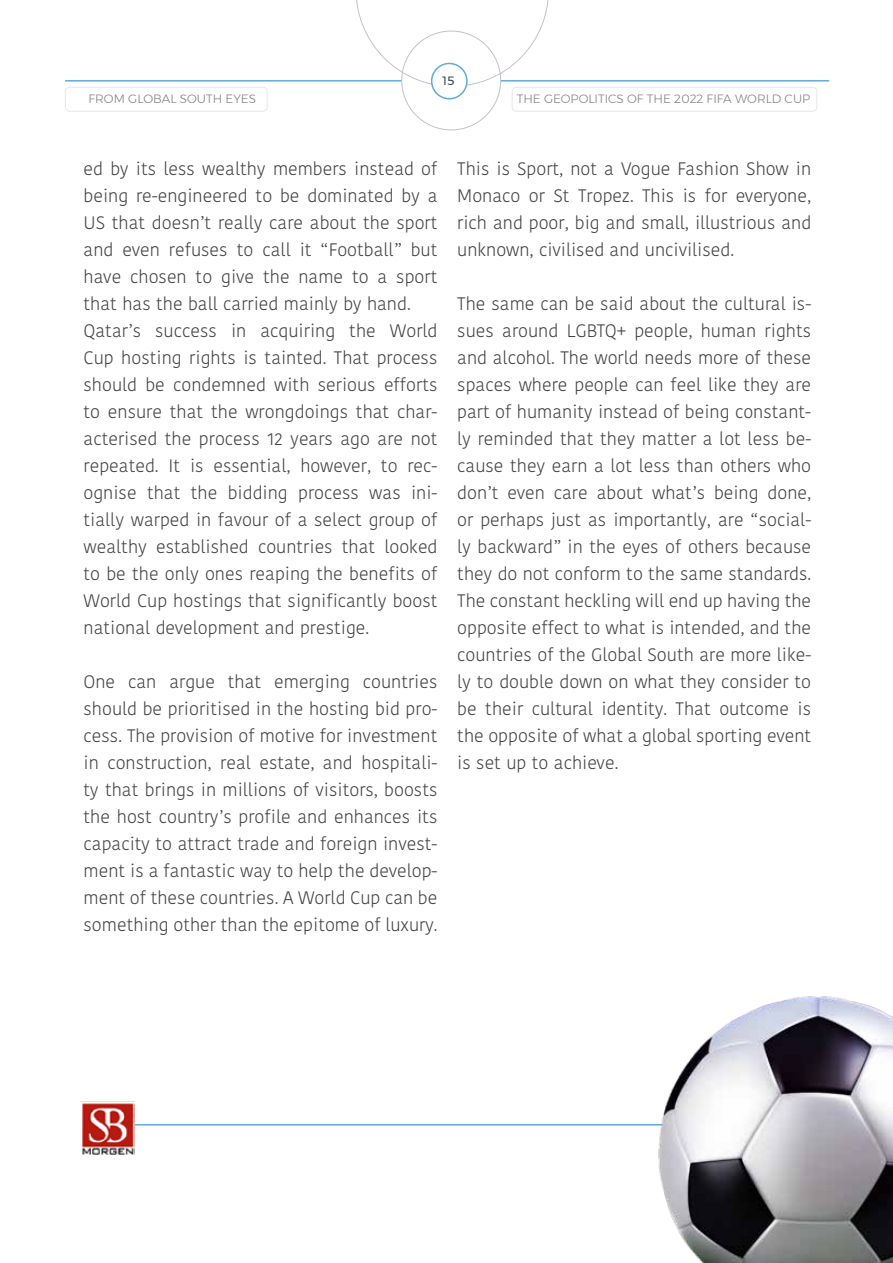
<style>
.page{position:relative;width:893px;height:1263px;background:#fff}
.page>*{position:absolute;margin:0;border:0;box-sizing:border-box;transform-origin:0 0}
.t1{font:300 18px/27px "Kohinoor Telugu";color:#414042;text-align:justify}
.t2{font:300 12px "Montserrat";color:#808285}
.t3{font:12px "Montserrat";color:#394454}
</style>
<div class="page">
<hr style="left:129px;top:1124px;width:542px;height:1px;background:#5dadd7">
<img style="left:81px;top:1101px;width:53px;height:54px">
<img style="left:624px;top:996px;width:269px;height:267px">
<hr style="left:65px;top:80px;width:764px;height:2px;background:#5dadd7">
<svg style="left:346px;top:0;width:212px;height:131px"></svg>
<div style="left:432px;top:63px;width:35px;height:36px;background:#fff;border-radius:50%"></div>
<div style="left:431px;top:63px;width:37px;height:36px;border:2px solid #5dadd7;border-radius:50%"></div>
<div style="left:65px;top:87px;width:202px;height:24px;border:1px solid #e6e7e8;border-radius:4px"></div>
<div style="left:512px;top:87px;width:305px;height:24px;border:1px solid #e6e7e8;border-radius:4px"></div>
<p class="t3" style="left:443px;top:72px;width:13px">15</p>
<p class="t2" style="left:89px;top:90px;width:169px">FROM GLOBAL SOUTH EYES</p>
<p class="t2" style="left:517px;top:90px;width:295px">THE GEOPOLITICS OF THE 2022 FIFA WORLD CUP</p>
<p class="t1" style="left:84px;top:155px;width:355px;text-align:left">ed by its less wealthy members instead of being re-engineered to be dominated by a US that doesn’t really care about the sport and even refuses to call it “Football” but have chosen to give the name to a sport that has the ball carried mainly by hand.<br>Qatar’s success in acquiring the World Cup hosting rights is tainted. That process should be condemned with serious efforts to ensure that the wrongdoings that char&shy;acterised the process 12 years ago are not repeated. It is essential, however, to rec&shy;ognise that the bidding process was ini&shy;tially warped in favour of a select group of wealthy established countries that looked to be the only ones reaping the benefits of World Cup hostings that significantly boost national development and prestige.</p>
<p class="t1" style="left:84px;top:668px;width:355px">One can argue that emerging countries should be prioritised in the hosting bid pro&shy;cess. The provision of motive for investment in construction, real estate, and hospitali&shy;ty that brings in millions of visitors, boosts the host country’s profile and enhances its capacity to attract trade and foreign invest&shy;ment is a fantastic way to help the develop&shy;ment of these countries. A World Cup can be something other than the epitome of luxury.</p>
<p class="t1" style="left:457px;top:155px;width:355px">This is Sport, not a Vogue Fashion Show in Monaco or St Tropez. This is for everyone, rich and poor, big and small, illustrious and unknown, civilised and uncivilised.</p>
<p class="t1" style="left:457px;top:290px;width:355px">The same can be said about the cultural is&shy;sues around LGBTQ+ people, human rights and alcohol. The world needs more of these spaces where people can feel like they are part of humanity instead of being constant&shy;ly reminded that they matter a lot less be&shy;cause they earn a lot less than others who don’t even care about what’s being done, or perhaps just as importantly, are “social&shy;ly backward” in the eyes of others because they do not conform to the same standards.<br>The constant heckling will end up having the opposite effect to what is intended, and the countries of the Global South are more like&shy;ly to double down on what they consider to be their cultural identity. That outcome is the opposite of what a global sporting event is set up to achieve.</p>
</div>
